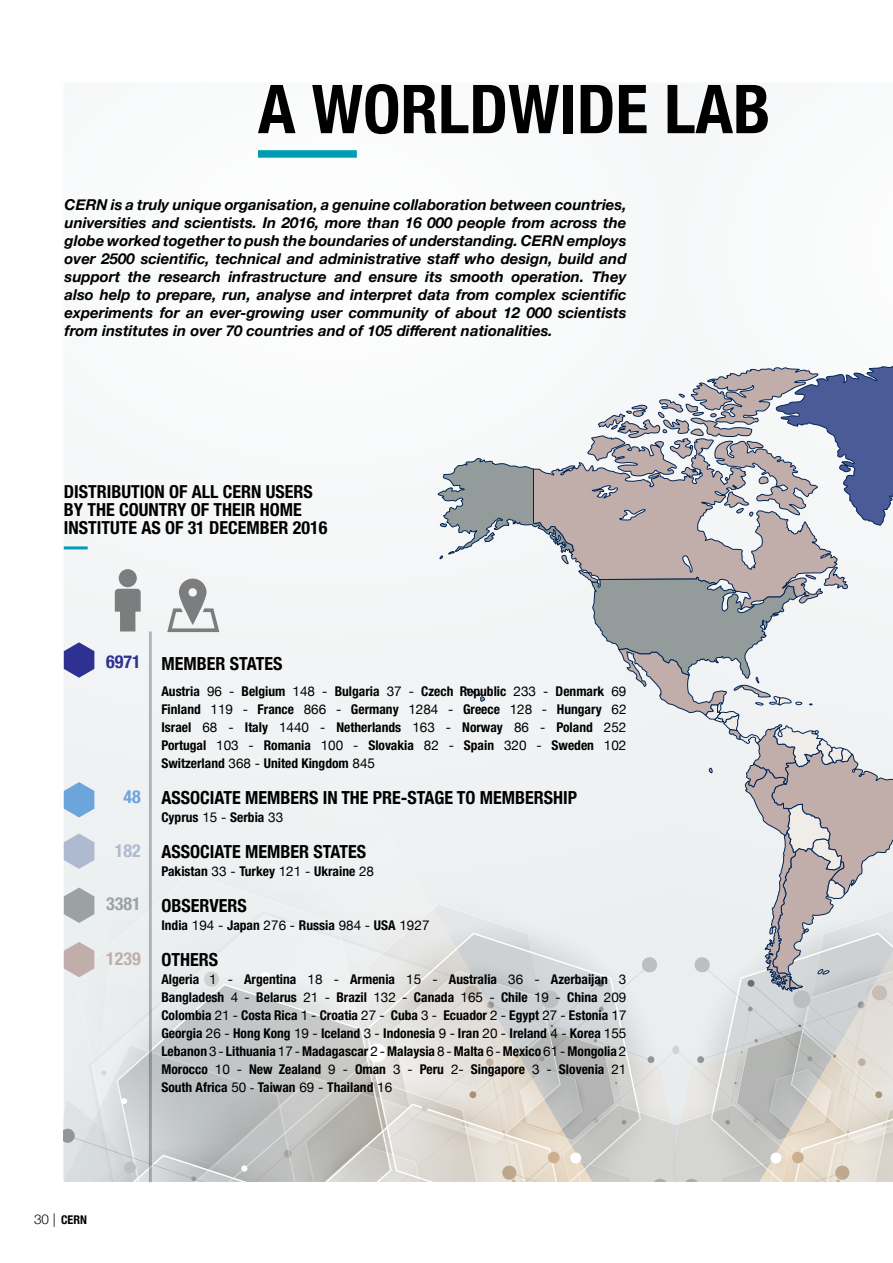
<style>
.page{position:relative;width:893px;height:1263px;background:#fff}
.page>*{position:absolute;margin:0;border:0;box-sizing:border-box;transform-origin:0 0}
.t1{font:700 condensed 67.5px "Helvetica Neue";color:#000}
.t2{font:700 condensed 18px "Helvetica Neue";color:#000}
.t3{font:700 condensed 18px/18px "Helvetica Neue";color:#000}
.t4{font:700 condensed 18px "Helvetica Neue";color:#2e3192}
.t5{font:700 condensed 18px "Helvetica Neue";color:#9aa3a2}
.t6{font:700 condensed 18px "Helvetica Neue";color:#c1aeaa}
.t7{font:700 condensed 18px "Helvetica Neue";color:#aebad0}
.t8{font:700 condensed 18px "Helvetica Neue";color:#6ca5dc}
.t9{font:italic 700 15px/18px "Helvetica Neue";color:#000;text-align:justify}
.t10{font:700 condensed 13.5px/18px "Helvetica Neue";color:#000;text-align:justify}
.t11{font:700 condensed 12px "Helvetica Neue";color:#000}
.s1{font-weight:400;font-stretch:normal}
.s2{font-weight:400;font-stretch:normal;font-size:12px}
.s3{font-weight:300;font-stretch:normal;font-size:13.5px}
</style>
<div class="page">
<div style="left:64px;top:82px;width:613px;height:1100px;background:#f9fafa"></div>
<div style="left:797px;top:542px;width:96px;height:100px;background:#f3f5f6"></div>
<svg style="left:587px;top:367px;width:261px;height:242px"></svg>
<svg style="left:437px;top:458px;width:360px;height:184px"></svg>
<svg style="left:776px;top:366px;width:117px;height:160px"></svg>
<svg style="left:115px;top:569px;width:26px;height:62px"></svg>
<svg style="left:167px;top:579px;width:52px;height:53px"></svg>
<hr style="left:149px;top:631px;width:3px;height:551px;background:#000">
<svg style="left:64px;top:642px;width:829px;height:540px"></svg>
<div style="left:258px;top:150px;width:99px;height:8px;background:#009db1"></div>
<hr style="left:64px;top:546px;width:24px;height:3px;background:#009db1">
<h1 class="t1" style="left:258px;top:68px;width:514px">A WORLDWIDE LAB</h1>
<p class="t9" style="left:65px;top:196px;width:563px">CERN is a truly unique organisation, a genuine collaboration between countries, universities and scientists. In 2016, more than 16 000 people from across the globe worked together to push the boundaries of understanding. CERN employs over 2500 scientific, technical and administrative staff who design, build and support the research infrastructure and ensure its smooth operation. They also help to prepare, run, analyse and interpret data from complex scientific experiments for an ever-growing user community of about 12 000 scientists from institutes in over 70 countries and of 105 different nationalities.</p>
<h2 class="t3" style="left:64px;top:482px;width:265px">DISTRIBUTION OF ALL CERN USERS<br>BY THE COUNTRY OF THEIR HOME<br>INSTITUTE AS OF 31 DECEMBER 2016</h2>
<h2 class="t4" style="left:106px;top:646px;width:36px">6971</h2>
<h2 class="t8" style="left:123px;top:781px;width:19px">48</h2>
<h2 class="t7" style="left:115px;top:835px;width:27px">182</h2>
<h2 class="t5" style="left:106px;top:889px;width:36px">3381</h2>
<h2 class="t6" style="left:106px;top:943px;width:36px">1239</h2>
<h2 class="t2" style="left:161px;top:648px;width:122px">MEMBER STATES</h2>
<p class="t10" style="left:161px;top:682px;width:467px">Austria <span class="s1">96 -</span> Belgium <span class="s1">148 -</span> Bulgaria <span class="s1">37 -</span> Czech Republic <span class="s1">233 -</span> Denmark <span class="s1">69<br></span>Finland <span class="s1">119 -</span> France <span class="s1">866 -</span> Germany <span class="s1">1284 -</span> Greece <span class="s1">128 -</span> Hungary <span class="s1">62<br></span>Israel <span class="s1">68 -</span> Italy <span class="s1">1440 -</span> Netherlands <span class="s1">163 -</span> Norway <span class="s1">86 -</span> Poland <span class="s1">252<br></span>Portugal <span class="s1">103 -</span> Romania <span class="s1">100 -</span> Slovakia <span class="s1">82 -</span> Spain <span class="s1">320 -</span> Sweden <span class="s1">102<br></span>Switzerland <span class="s1">368 -</span> United Kingdom <span class="s1">845</span></p>
<h2 class="t2" style="left:161px;top:782px;width:417px">ASSOCIATE MEMBERS IN THE PRE-STAGE TO MEMBERSHIP</h2>
<p class="t10" style="left:161px;top:808px;width:123px">Cyprus <span class="s1">15 -</span> Serbia <span class="s1">33</span></p>
<h2 class="t2" style="left:161px;top:836px;width:206px">ASSOCIATE MEMBER STATES</h2>
<p class="t10" style="left:161px;top:862px;width:214px">Pakistan <span class="s1">33 -</span> Turkey <span class="s1">121 -</span> Ukraine <span class="s1">28</span></p>
<h2 class="t2" style="left:161px;top:890px;width:87px">OBSERVERS</h2>
<p class="t10" style="left:161px;top:916px;width:270px">India <span class="s1">194 -</span> Japan <span class="s1">276 -</span> Russia <span class="s1">984 -</span> USA <span class="s1">1927</span></p>
<h2 class="t2" style="left:161px;top:944px;width:58px">OTHERS</h2>
<p class="t10" style="left:161px;top:970px;width:467px">Algeria <span class="s1">1 -</span> Argentina <span class="s1">18 -</span> Armenia <span class="s1">15 -</span> Australia <span class="s1">36 -</span> Azerbaijan <span class="s1">3<br></span>Bangladesh <span class="s1">4 -</span> Belarus <span class="s1">21 -</span> Brazil <span class="s1">132 -</span> Canada <span class="s1">165 -</span> Chile <span class="s1">19 -</span> China <span class="s1">209<br></span>Colombia <span class="s1">21 -</span> Costa Rica <span class="s1">1 -</span> Croatia <span class="s1">27 -</span> Cuba <span class="s1">3 -</span> Ecuador <span class="s1">2 -</span> Egypt <span class="s1">27 -</span> Estonia <span class="s1">17<br></span>Georgia <span class="s1">26 -</span> Hong Kong <span class="s1">19 -</span> Iceland <span class="s1">3 -</span> Indonesia <span class="s1">9 -</span> Iran <span class="s1">20 -</span> Ireland <span class="s1">4 -</span> Korea <span class="s1">155<br></span>Lebanon <span class="s1">3 -</span> Lithuania <span class="s1">17 -</span> Madagascar <span class="s1">2 -</span> Malaysia <span class="s1">8 -</span> Malta <span class="s1">6 -</span> Mexico <span class="s1">61 -</span> Mongolia <span class="s1">2<br></span>Morocco <span class="s1">10 -</span> New Zealand <span class="s1">9 -</span> Oman <span class="s1">3 -</span> Peru <span class="s1">2-</span> Singapore <span class="s1">3 -</span> Slovenia <span class="s1">21<br></span>South Africa <span class="s1">50</span> <span class="s2">-</span> Taiwan <span class="s1">69 -</span> Thailand <span class="s1">16</span></p>
<p class="t11" style="left:34px;top:1210px;width:54px"><span class="s3">30 |</span> CERN</p>
</div>
